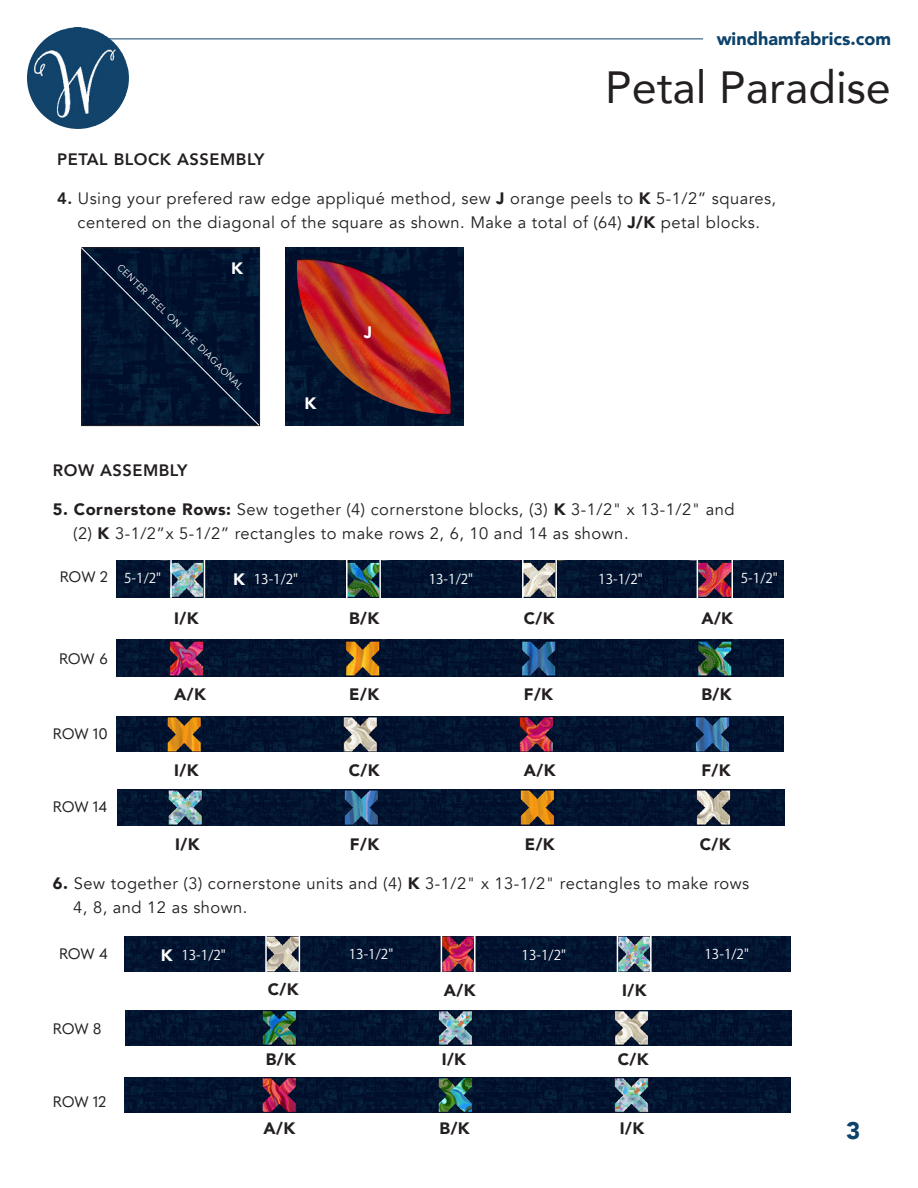
<style>
.page{position:relative;width:918px;height:1188px;background:#fff}
.page>*{position:absolute;margin:0;border:0;box-sizing:border-box;transform-origin:0 0}
.t1{font:45px "Avenir";color:#231f20}
.t2{font:900 24px "Avenir";color:#0d426a}
.t3{font:900 18px "Avenir";color:#0d426a}
.t4{font:16.5px/24px "Avenir";letter-spacing:.03em;color:#231f20}
.t5{font:900 16.5px "Avenir";color:#231f20}
.t6{font:800 16.5px "Avenir";letter-spacing:.03em;color:#231f20}
.t7{font:900 16.5px "Avenir";color:#fff}
.t8{font:15px "Quasimoda";letter-spacing:-.01em;color:#231f20}
.t9{font:13.5px "Koz Go Pr 6 N";color:#fff}
.t10{font:9.45px "Avenir";color:#fff}
.s1{font-weight:800}
.s2{font-weight:900}
</style>
<div class="page">
<img style="left:27px;top:27px;width:102px;height:102px;border-radius:51px">
<hr style="left:109px;top:39px;width:594px;height:1px;background:#0d426a">
<svg style="left:81px;top:247px;width:179px;height:179px;background:#061833"></svg>
<img style="left:285px;top:248px;width:178px;height:178px">
<img style="left:289px;top:259px;width:168px;height:157px">
<img style="left:117px;top:561px;width:666px;height:37px">
<hr style="left:170px;top:558px;width:2px;height:51px;background:#fff">
<hr style="left:204px;top:558px;width:1px;height:51px;background:#fff">
<hr style="left:346px;top:558px;width:2px;height:51px;background:#fff">
<hr style="left:379px;top:558px;width:2px;height:51px;background:#fff">
<hr style="left:522px;top:558px;width:2px;height:51px;background:#fff">
<hr style="left:555px;top:558px;width:2px;height:51px;background:#fff">
<hr style="left:697px;top:558px;width:1px;height:51px;background:#fff">
<hr style="left:731px;top:558px;width:2px;height:51px;background:#fff">
<img style="left:117px;top:640px;width:666px;height:36px">
<img style="left:117px;top:716px;width:666px;height:36px">
<img style="left:118px;top:790px;width:666px;height:35px">
<img style="left:124px;top:937px;width:667px;height:34px">
<hr style="left:265px;top:930px;width:2px;height:51px;background:#fff">
<hr style="left:299px;top:930px;width:1px;height:51px;background:#fff">
<hr style="left:441px;top:928px;width:1px;height:51px;background:#fff">
<hr style="left:474px;top:928px;width:2px;height:51px;background:#fff">
<hr style="left:617px;top:928px;width:1px;height:51px;background:#fff">
<hr style="left:650px;top:928px;width:2px;height:51px;background:#fff">
<img style="left:125px;top:1011px;width:667px;height:34px">
<img style="left:124px;top:1078px;width:667px;height:34px">
<p class="t3" style="left:717px;top:23px;width:176px">windhamfabrics.com</p>
<h1 class="t1" style="left:605px;top:52px;width:287px">Petal Paradise</h1>
<p class="t6" style="left:57px;top:146px;width:209px">PETAL BLOCK ASSEMBLY</p>
<p class="t4" style="left:57px;top:187px;width:720px;text-align:center"><span class="s1">4.</span> Using your prefered raw edge appliqué method, sew <span class="s2">J</span> orange peels to <span class="s2">K</span> 5-1/2” squares, centered on the diagonal of the square as shown. Make a total of (64) <span class="s2">J/K</span> petal blocks.</p>
<p class="t10" style="left:123px;top:262px;width:174px;rotate:45deg">center peel on the d iagaonal</p>
<p class="t7" style="left:231px;top:254px;width:13px">K</p>
<p class="t7" style="left:364px;top:318px;width:10px">J</p>
<p class="t7" style="left:305px;top:389px;width:13px">K</p>
<p class="t6" style="left:53px;top:457px;width:136px">ROW ASSEMBLY</p>
<p class="t4" style="left:73px;top:497px;width:663px;text-indent:-20px"><span class="s2">5. Cornerstone Rows:</span> Sew together (4) cornerstone blocks, (3) <span class="s2">K</span> 3-1/2" x 13-1/2" and (2) <span class="s2">K</span> 3-1/2”x 5-1/2” rectangles to make rows 2, 6, 10 and 14 as shown.</p>
<p class="t9" style="left:124px;top:570px;width:38px">5-1/2"</p>
<p class="t9" style="left:254px;top:572px;width:46px">13-1/2"</p>
<p class="t9" style="left:429px;top:572px;width:46px">13-1/2"</p>
<p class="t9" style="left:598px;top:572px;width:46px">13-1/2"</p>
<p class="t9" style="left:741px;top:570px;width:38px">5-1/2"</p>
<p class="t5" style="left:174px;top:604px;width:26px">I/K</p>
<p class="t5" style="left:349px;top:604px;width:32px">B/K</p>
<p class="t5" style="left:524px;top:604px;width:32px">C/K</p>
<p class="t5" style="left:701px;top:604px;width:33px">A/K</p>
<p class="t8" style="left:60px;top:566px;width:50px">ROW 2</p>
<p class="t7" style="left:233px;top:566px;width:13px">K</p>
<p class="t8" style="left:59px;top:647px;width:50px">ROW 6</p>
<p class="t8" style="left:53px;top:722px;width:56px">ROW 10</p>
<p class="t8" style="left:53px;top:796px;width:56px">ROW 14</p>
<p class="t5" style="left:174px;top:680px;width:33px">A/K</p>
<p class="t5" style="left:349px;top:680px;width:32px">E/K</p>
<p class="t5" style="left:524px;top:680px;width:31px">F/K</p>
<p class="t5" style="left:701px;top:680px;width:32px">B/K</p>
<p class="t5" style="left:174px;top:757px;width:26px">I/K</p>
<p class="t5" style="left:349px;top:757px;width:32px">C/K</p>
<p class="t5" style="left:524px;top:757px;width:33px">A/K</p>
<p class="t5" style="left:701px;top:757px;width:31px">F/K</p>
<p class="t5" style="left:175px;top:830px;width:26px">I/K</p>
<p class="t5" style="left:350px;top:830px;width:31px">F/K</p>
<p class="t5" style="left:525px;top:830px;width:32px">E/K</p>
<p class="t5" style="left:700px;top:830px;width:32px">C/K</p>
<p class="t4" style="left:73px;top:871px;width:678px;text-indent:-20px"><span class="s2">6.</span> Sew together (3) cornerstone units and (4) <span class="s2">K</span> 3-1/2" x 13-1/2" rectangles to make rows<br>4, 8, and 12 as shown.</p>
<p class="t7" style="left:161px;top:941px;width:13px">K</p>
<p class="t9" style="left:181px;top:947px;width:46px">13-1/2"</p>
<p class="t9" style="left:349px;top:947px;width:46px">13-1/2"</p>
<p class="t9" style="left:522px;top:947px;width:46px">13-1/2"</p>
<p class="t9" style="left:705px;top:947px;width:46px">13-1/2"</p>
<p class="t5" style="left:268px;top:975px;width:32px">C/K</p>
<p class="t5" style="left:444px;top:976px;width:33px">A/K</p>
<p class="t5" style="left:622px;top:976px;width:26px">I/K</p>
<p class="t8" style="left:59px;top:942px;width:50px">ROW 4</p>
<p class="t8" style="left:53px;top:1017px;width:50px">ROW 8</p>
<p class="t8" style="left:53px;top:1090px;width:55px">ROW 12</p>
<p class="t5" style="left:266px;top:1045px;width:32px">B/K</p>
<p class="t5" style="left:264px;top:1114px;width:33px">A/K</p>
<p class="t5" style="left:442px;top:1045px;width:26px">I/K</p>
<p class="t5" style="left:440px;top:1114px;width:32px">B/K</p>
<p class="t5" style="left:618px;top:1045px;width:32px">C/K</p>
<p class="t5" style="left:620px;top:1114px;width:26px">I/K</p>
<h2 class="t2" style="left:846px;top:1110px;width:16px">3</h2>
</div>
